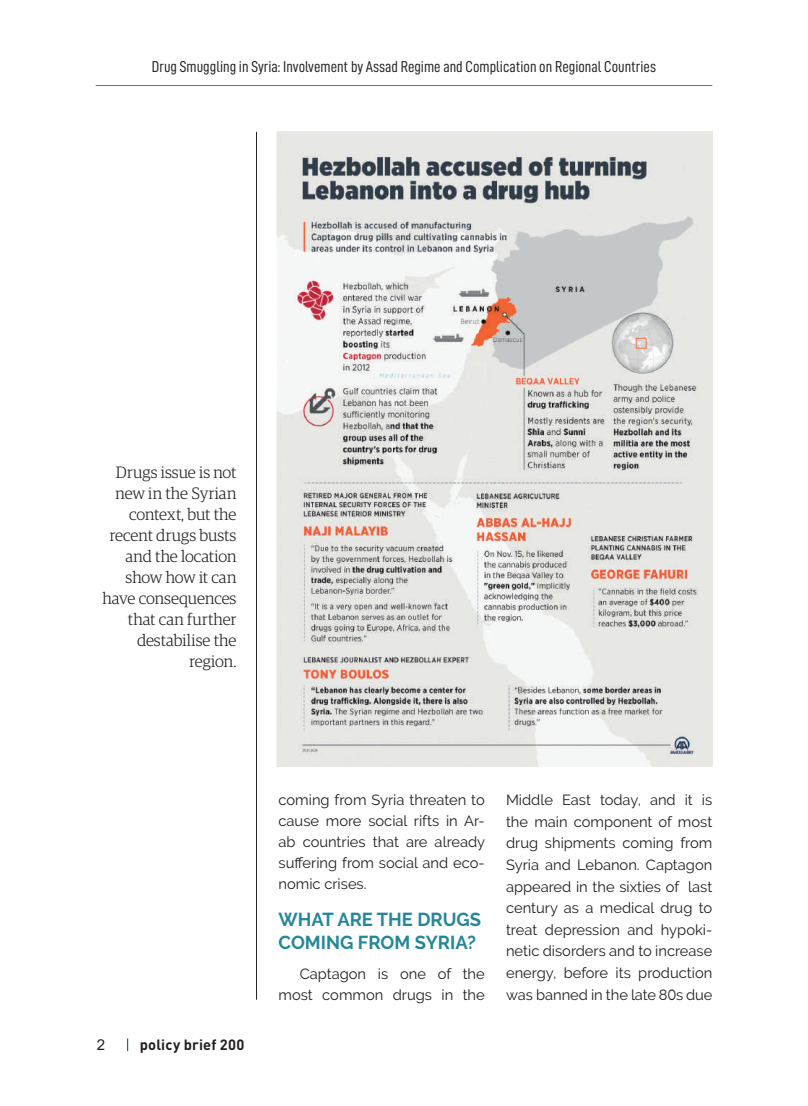
<style>
.page{position:relative;width:808px;height:1106px;background:#fff}
.page>*{position:absolute;margin:0;border:0;box-sizing:border-box;transform-origin:0 0}
.t1{font:700 18.75px/22.8px "Raleway";color:#25879a}
.t2{font:300 16.5px/21px "Guardian Egyp";color:#231f20;text-align:right}
.t3{font:15.75px "DIN Condensed";color:#231f20}
.t4{font:15px "Arial";color:#231f20}
.t5{font:14.7px/21.6px "Raleway";color:#231f20;text-align:justify}
.t6{font:700 14.7px "DIN";letter-spacing:.01em;color:#231f20}
</style>
<div class="page">
<hr style="left:96px;top:85px;width:616px;height:1px;background:#024072">
<svg style="left:127px;top:1038px;width:1px;height:13px"></svg>
<hr style="left:256px;top:132px;width:1px;height:867px;background:#231f20">
<img style="left:277px;top:132px;width:435px;height:634px">
<p class="t3" style="left:152px;top:58px;width:506px">Drug Smuggling in Syria: Involvement by Assad Regime and Complication on Regional Countries</p>
<p class="t2" style="left:102px;top:460px;width:136px">Drugs issue is not new in the Syrian context, but the recent drugs busts and the location show how it can have consequences that can further destabilise the region.</p>
<p class="t4" style="left:97px;top:1034px;width:10px">2</p>
<p class="t6" style="left:140px;top:1034px;width:106px">policy brief 200</p>
<p class="t5" style="left:279px;top:789px;width:208px;line-height:21px">coming from Syria threaten to cause more social rifts in Ar&shy;ab countries that are already suffering from social and eco&shy;nomic crises.</p>
<p class="t1" style="left:279px;top:908px;width:204px">WHAT ARE THE DRUGS<br>COMING FROM SYRIA?</p>
<p class="t5" style="left:279px;top:963px;width:208px;line-height:21px;text-align:right">Captagon is one of the most common drugs in the</p>
<p class="t5" style="left:506px;top:789px;width:208px">Middle East today, and it is the main component of most drug shipments coming from Syria and Lebanon. Captagon appeared in the sixties of last century as a medical drug to treat depression and hypoki&shy;netic disorders and to increase energy, before its production was banned in the late 80s due</p>
</div>
